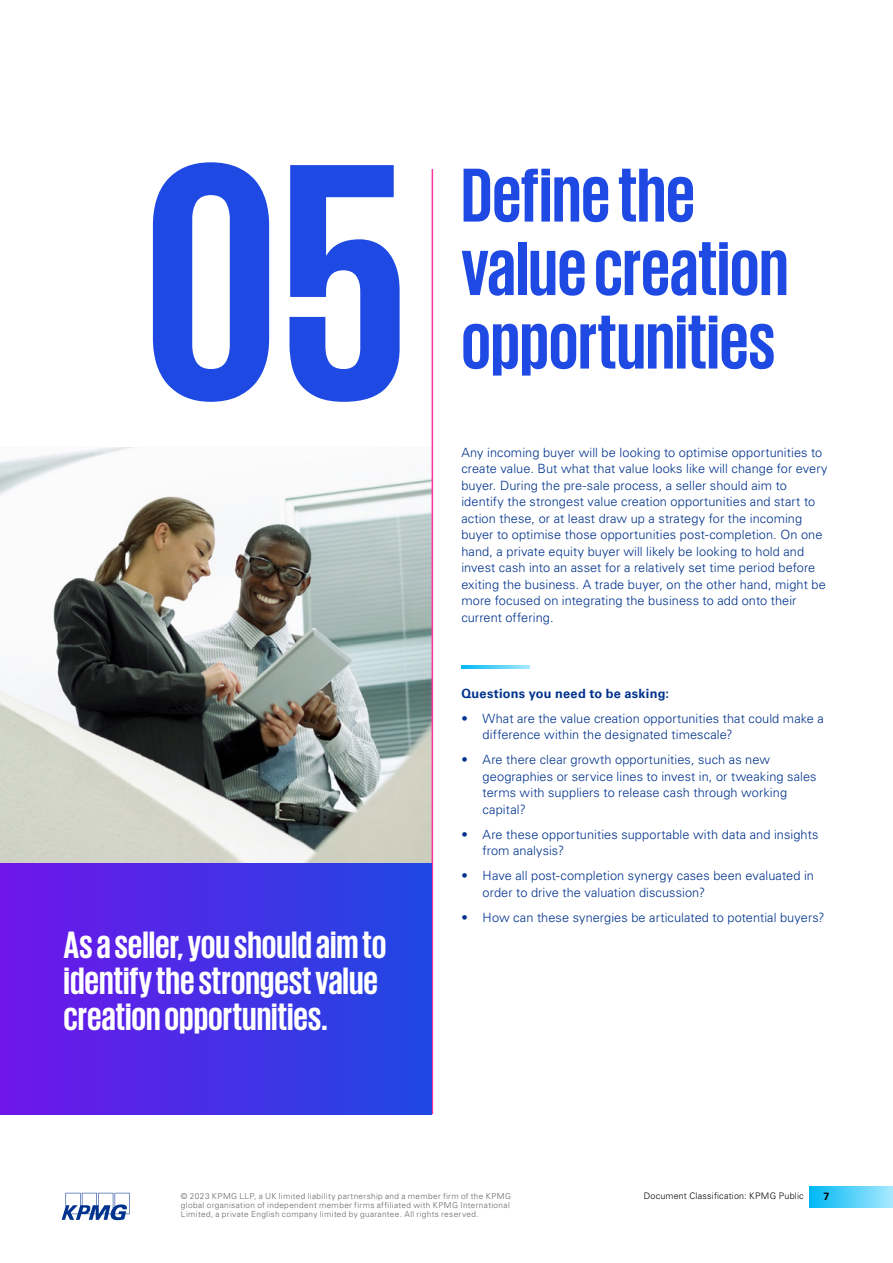
<style>
.page{position:relative;width:893px;height:1263px;background:#fff}
.page>*{position:absolute;margin:0;border:0;box-sizing:border-box;transform-origin:0 0}
.t1{font:700 345px "KPMG";color:#1e49e2}
.t2{font:700 78px/73.5px "KPMG";color:#1e49e2}
.t3{font:700 39px/36px "KPMG";color:#fff}
.t4{font:300 12.75px/16.5px "Univers LT Std";letter-spacing:.005em;color:#00338d}
.t5{font:700 12.75px "Univers LT Std";letter-spacing:.02em;color:#00338d}
.t6{font:700 10.5px "Univers LT Std";color:#000}
.t7{font:300 9px "Univers LT Std";letter-spacing:.02em;color:#000}
.t8{font:300 8.25px/9px "Univers LT Std";letter-spacing:.045em;color:#666}
</style>
<div class="page">
<div style="left:810px;top:1186px;width:83px;height:22px;background:linear-gradient(to right,#01b8f5,#a9e9ff)"></div>
<svg style="left:62px;top:1193px;width:68px;height:27px"></svg>
<img style="left:0;top:447px;width:432px;height:416px">
<svg style="left:461px;top:665px;width:68px;height:4px"></svg>
<hr style="left:432px;top:169px;width:1px;height:945px;background:#fd349c">
<div style="left:0;top:863px;width:432px;height:251px;background:linear-gradient(to right,#7014ea,#1f48e2)"></div>
<h1 class="t1" style="left:143px;top:109px;width:267px">05</h1>
<h2 class="t2" style="left:461px;top:156px;width:328px">Define the value creation opportunities</h2>
<p class="t4" style="left:461px;top:444px;width:368px">Any incoming buyer will be looking to optimise opportunities to create value. But what that value looks like will change for every buyer. During the pre-sale process, a seller should aim to identify the strongest value creation opportunities and start to action these, or at least draw up a strategy for the incoming buyer to optimise those opportunities post-completion. On one hand, a private equity buyer will likely be looking to hold and invest cash into an asset for a relatively set time period before exiting the business. A trade buyer, on the other hand, might be more focused on integrating the business to add onto their current offering.</p>
<h3 class="t3" style="left:64px;top:926px;width:324px">As a seller, you should aim to identify the strongest value creation opportunities.</h3>
<p class="t5" style="left:461px;top:686px;width:209px">Questions you need to be asking:</p>
<p class="t4" style="left:483px;top:710px;width:343px;text-indent:-21px">• What are the value creation opportunities that could make a difference within the designated timescale?</p>
<p class="t4" style="left:483px;top:751px;width:335px;text-indent:-21px">• Are there clear growth opportunities, such as new geographies or service lines to invest in, or tweaking sales terms with suppliers to release cash through working capital?</p>
<p class="t4" style="left:483px;top:826px;width:337px;text-indent:-21px">• Are these opportunities supportable with data and insights from analysis?</p>
<p class="t4" style="left:483px;top:867px;width:333px;text-indent:-21px">• Have all post-completion synergy cases been evaluated in order to drive the valuation discussion?</p>
<p class="t4" style="left:461px;top:909px;width:365px">• How can these synergies be articulated to potential buyers?</p>
<p class="t8" style="left:181px;top:1191px;width:332px">© 2023 KPMG LLP, a UK limited liability partnership and a member firm of the KPMG</p>
<p class="t7" style="left:644px;top:1191px;width:162px">Document Classification: KPMG Public</p>
<p class="t6" style="left:823px;top:1190px;width:7px">7</p>
<p class="t8" style="left:181px;top:1200px;width:330px">global organisation of independent member firms affiliated with KPMG International<br>Limited, a private English company limited by guarantee. All rights reserved.</p>
</div>
